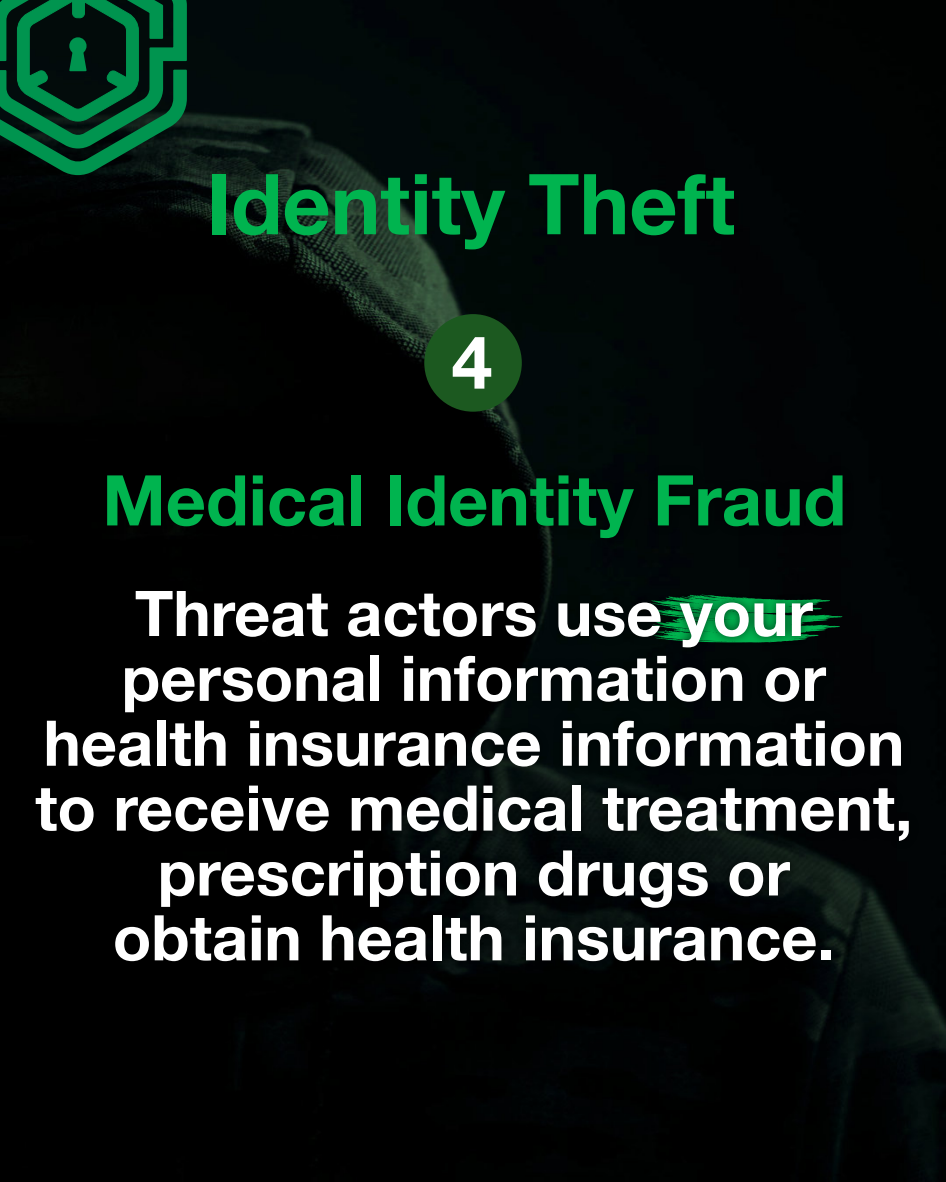
<style>
.page{position:relative;width:946px;height:1182px;background:#fff}
.page>*{position:absolute;margin:0;border:0;box-sizing:border-box;transform-origin:0 0}
.t1{font:700 84px "Helvetica Neue";color:#00b44f}
.t2{font:700 73.5px "Helvetica Neue";color:#fff}
.t3{font:700 70px "Helvetica Neue";color:#00b44f}
.t4{font:700 63px/64.8px "Helvetica Neue";color:#fff;text-align:center}
</style>
<div class="page">
<div style="left:0;top:0;width:945px;height:1181px;background:#000304"></div>
<div style="left:424px;top:314px;width:98px;height:97px;background:#1c5920;border-radius:50%"></div>
<svg style="left:0;top:0;width:188px;height:176px;background:#024628"></svg>
<div style="left:69px;top:37px;width:18px;height:18px;background:#00944f;border:2px solid #00944f;border-radius:50%"></div>
<div style="left:97px;top:465px;width:756px;height:83px;background:#000"></div>
<img style="left:26px;top:580px;width:893px;height:391px">
<h1 class="t1" style="left:206px;top:152px;width:530px">Identity Theft</h1>
<p class="t2" style="left:451px;top:317px;width:42px">4</p>
<p class="t3" style="left:102px;top:457px;width:745px">Medical Identity Fraud</p>
<p class="t4" style="left:35px;top:579px;width:879px">Threat actors use your personal information or health insurance information to receive medical treatment, prescription drugs or<br>obtain health insurance.</p>
</div>
